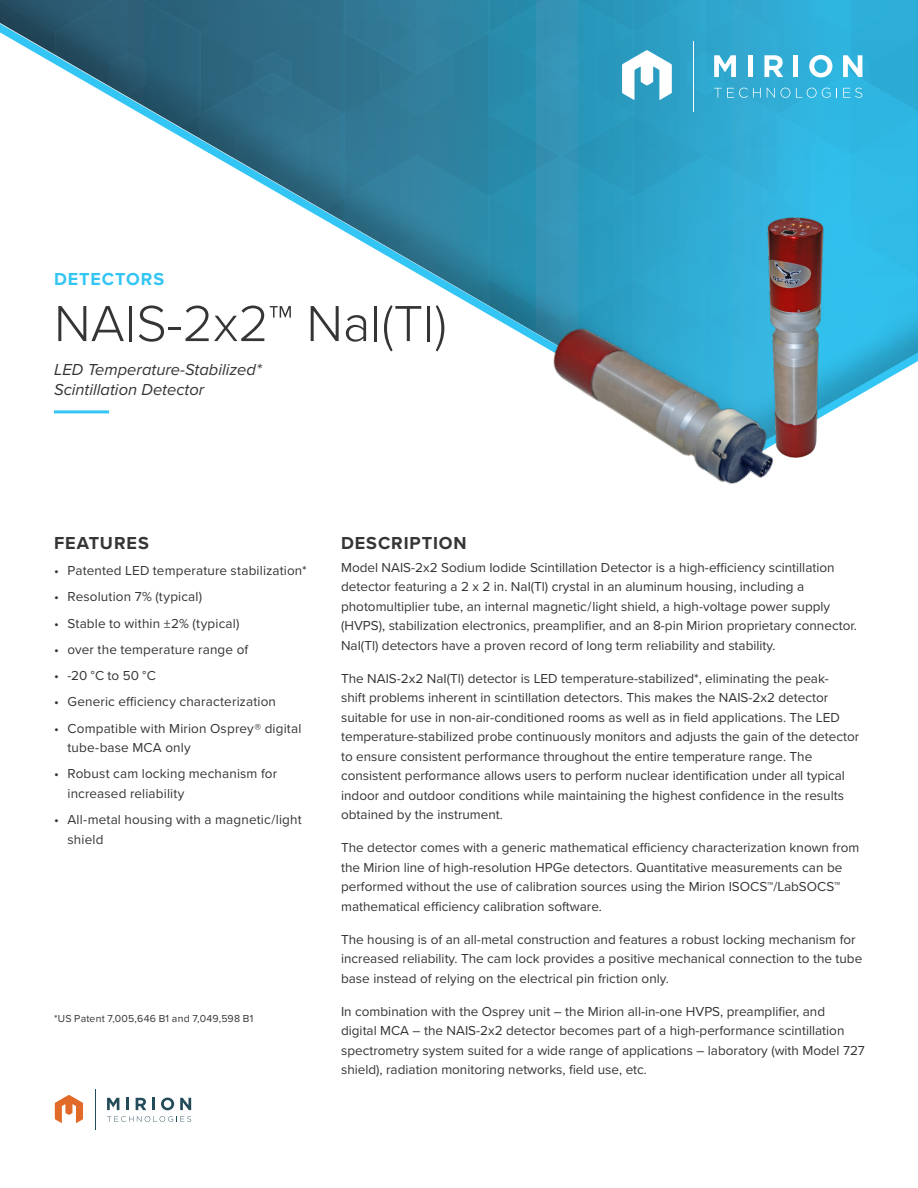
<style>
.page{position:relative;width:918px;height:1188px;background:#fff}
.page>*{position:absolute;margin:0;border:0;box-sizing:border-box;transform-origin:0 0}
.Main_Header{font:300 52.5px "Proxima Nova";color:#363536}
.Small_Header{font:700 18px "Proxima Nova";letter-spacing:.05em;color:#363536}
.Small_Header-2{font:700 18px "Proxima Nova";letter-spacing:.05em;color:#33c5f3}
.subheader{font:italic 16.5px/19.8px "Proxima Nova";color:#363536}
.Body_Copy_Small{font:13.5px/19.5px "Proxima Nova";color:#363536}
.Body_Copy{font:10.5px "Proxima Nova";letter-spacing:.02em;color:#363536}
</style>
<div class="page">
<hr style="left:95px;top:1090px;width:1px;height:40px;background:#244b59">
<svg style="left:107px;top:1116px;width:84px;height:6px"></svg>
<svg style="left:107px;top:1098px;width:12px;height:12px"></svg>
<svg style="left:126px;top:1098px;width:3px;height:12px"></svg>
<svg style="left:136px;top:1098px;width:10px;height:12px"></svg>
<svg style="left:152px;top:1098px;width:3px;height:12px"></svg>
<svg style="left:161px;top:1098px;width:13px;height:12px"></svg>
<svg style="left:180px;top:1098px;width:11px;height:12px"></svg>
<svg style="left:55px;top:1095px;width:28px;height:28px"></svg>
<svg style="left:0;top:0;width:918px;height:414px"></svg>
<img style="left:735px;top:217px;width:119px;height:241px">
<img style="left:519px;top:297px;width:281px;height:187px">
<p class="Small_Header-2" style="left:54px;top:266px;width:112px">DETECTORS</p>
<p class="Main_Header" style="left:54px;top:284px;width:394px">NAIS-2x2™ Nal(TI)</p>
<p class="subheader" style="left:54px;top:359px;width:209px">LED Temperature-Stabilized*<br>Scintillation Detector</p>
<p class="Small_Header" style="left:54px;top:529px;width:96px">FEATURES</p>
<p class="Small_Header" style="left:341px;top:529px;width:127px">DESCRIPTION</p>
<p class="Body_Copy_Small" style="left:54px;top:560px;width:254px">• Patented LED temperature stabilization*</p>
<p class="Body_Copy_Small" style="left:54px;top:586px;width:150px">• Resolution 7% (typical)</p>
<p class="Body_Copy_Small" style="left:54px;top:613px;width:187px">• Stable to within ± 2% (typical)</p>
<p class="Body_Copy_Small" style="left:54px;top:639px;width:196px">• over the temperature range of</p>
<p class="Body_Copy_Small" style="left:54px;top:665px;width:103px">• -20 °C to 50 °C</p>
<p class="Body_Copy_Small" style="left:54px;top:691px;width:224px">• Generic efficiency characterization</p>
<p class="Body_Copy_Small" style="left:68px;top:718px;width:235px;text-indent:-14px">• Compatible with Mirion Osprey ® digital tube-base MCA only</p>
<p class="Body_Copy_Small" style="left:68px;top:763px;width:211px;text-indent:-14px">• Robust cam locking mechanism for increased reliability</p>
<p class="Body_Copy_Small" style="left:68px;top:809px;width:236px;text-indent:-14px">• All-metal housing with a magnetic /light shield</p>
<p class="Body_Copy_Small" style="left:341px;top:557px;width:517px">Model NAIS-2x2 Sodium Iodide Scintillation Detector is a high-efficiency scintillation detector featuring a 2 x 2 in. NaI(Tl) crystal in an aluminum housing, including a photomultiplier tube, an internal magnetic / light shield, a high-voltage power supply (HVPS), stabilization electronics, preamplifier, and an 8-pin Mirion proprietary connector.<br>NaI(Tl) detectors have a proven record of long term reliability and stability.</p>
<p class="Body_Copy_Small" style="left:341px;top:668px;width:520px">The NAIS-2x2 NaI(Tl) detector is LED temperature-stabilized*, eliminating the peak-<br>shift problems inherent in scintillation detectors. This makes the NAIS-2x2 detector suitable for use in non-air-conditioned rooms as well as in field applications. The LED temperature-stabilized probe continuously monitors and adjusts the gain of the detector to ensure consistent performance throughout the entire temperature range. The consistent performance allows users to perform nuclear identification under all typical indoor and outdoor conditions while maintaining the highest confidence in the results obtained by the instrument.</p>
<p class="Body_Copy_Small" style="left:341px;top:837px;width:520px">The detector comes with a generic mathematical efficiency characterization known from the Mirion line of high-resolution HPGe detectors. Quantitative measurements can be performed without the use of calibration sources using the Mirion ISOCS™/LabSOCS™ mathematical efficiency calibration software.</p>
<p class="Body_Copy_Small" style="left:341px;top:929px;width:523px">The housing is of an all-metal construction and features a robust locking mechanism for increased reliability. The cam lock provides a positive mechanical connection to the tube base instead of relying on the electrical pin friction only.</p>
<p class="Body_Copy_Small" style="left:341px;top:1001px;width:525px">In combination with the Osprey unit – the Mirion all-in-one HVPS, preamplifier, and<br>digital MCA – the NAIS-2x2 detector becomes part of a high-performance scintillation spectrometry system suited for a wide range of applications – laboratory (with Model 727 shield), radiation monitoring networks, field use, etc.</p>
<p class="Body_Copy" style="left:54px;top:1010px;width:201px">*US Patent 7,005,646 B1 and 7,049,598 B1</p>
</div>
